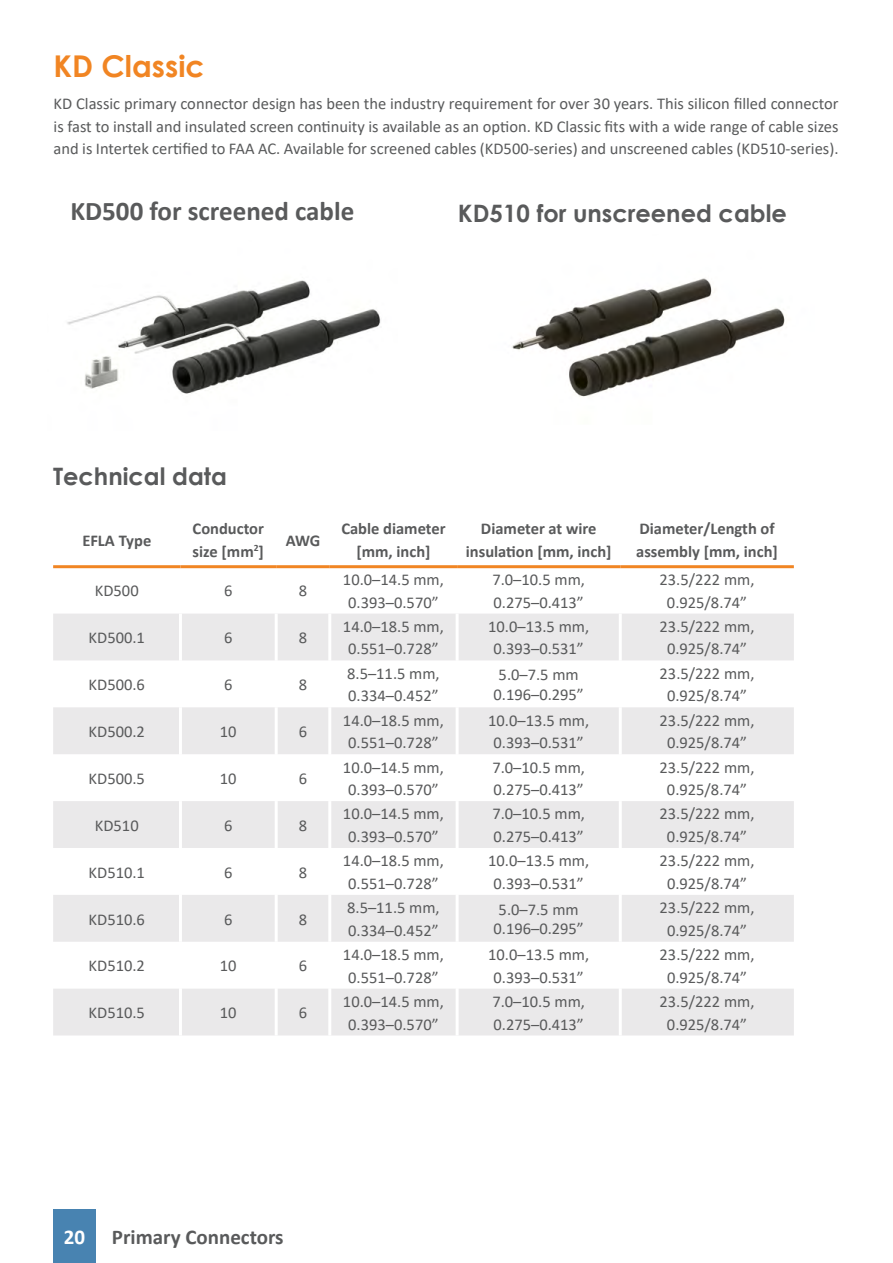
<style>
.page{position:relative;width:893px;height:1263px;background:#fff}
.page>*{position:absolute;margin:0;border:0;box-sizing:border-box;transform-origin:0 0}
.t1{font:700 30px "Century Gothic";color:#f18523}
.t2{font:700 27px "Calibri";color:#595a5b}
.t3{font:700 24px "Century Gothic";color:#595a5b}
.t4{font:700 21px "Calibri";color:#595a5b}
.t5{font:700 21px "Calibri";color:#fff}
.t6{font:16.5px/22.5px "Calibri";color:#595a5b;text-align:center}
.t7{font:700 16.5px/22.5px "Calibri";color:#595a5b}
</style>
<div class="page">
<div style="left:53px;top:1209px;width:43px;height:54px;background:#4883b1"></div>
<img style="left:67px;top:280px;width:314px;height:114px">
<img style="left:512px;top:278px;width:273px;height:119px">
<svg style="left:53px;top:614px;width:741px;height:421px;fill:#eae9ea"></svg>
<hr style="left:179px;top:614px;width:3px;height:46px;background:#fff">
<hr style="left:275px;top:614px;width:3px;height:46px;background:#fff">
<hr style="left:328px;top:614px;width:3px;height:46px;background:#fff">
<hr style="left:456px;top:614px;width:3px;height:46px;background:#fff">
<hr style="left:619px;top:614px;width:3px;height:46px;background:#fff">
<hr style="left:179px;top:660px;width:3px;height:47px;background:#fff">
<hr style="left:275px;top:660px;width:3px;height:47px;background:#fff">
<hr style="left:328px;top:660px;width:3px;height:47px;background:#fff">
<hr style="left:456px;top:660px;width:3px;height:47px;background:#fff">
<hr style="left:619px;top:660px;width:3px;height:47px;background:#fff">
<hr style="left:179px;top:707px;width:3px;height:47px;background:#fff">
<hr style="left:275px;top:707px;width:3px;height:47px;background:#fff">
<hr style="left:328px;top:707px;width:3px;height:47px;background:#fff">
<hr style="left:456px;top:707px;width:3px;height:47px;background:#fff">
<hr style="left:619px;top:707px;width:3px;height:47px;background:#fff">
<hr style="left:179px;top:754px;width:3px;height:47px;background:#fff">
<hr style="left:275px;top:754px;width:3px;height:47px;background:#fff">
<hr style="left:328px;top:754px;width:3px;height:47px;background:#fff">
<hr style="left:456px;top:754px;width:3px;height:47px;background:#fff">
<hr style="left:619px;top:754px;width:3px;height:47px;background:#fff">
<hr style="left:179px;top:801px;width:3px;height:47px;background:#fff">
<hr style="left:275px;top:801px;width:3px;height:47px;background:#fff">
<hr style="left:328px;top:801px;width:3px;height:47px;background:#fff">
<hr style="left:456px;top:801px;width:3px;height:47px;background:#fff">
<hr style="left:619px;top:801px;width:3px;height:47px;background:#fff">
<hr style="left:179px;top:848px;width:3px;height:47px;background:#fff">
<hr style="left:275px;top:848px;width:3px;height:47px;background:#fff">
<hr style="left:328px;top:848px;width:3px;height:47px;background:#fff">
<hr style="left:456px;top:848px;width:3px;height:47px;background:#fff">
<hr style="left:619px;top:848px;width:3px;height:47px;background:#fff">
<hr style="left:179px;top:895px;width:3px;height:47px;background:#fff">
<hr style="left:275px;top:895px;width:3px;height:47px;background:#fff">
<hr style="left:328px;top:895px;width:3px;height:47px;background:#fff">
<hr style="left:456px;top:895px;width:3px;height:47px;background:#fff">
<hr style="left:619px;top:895px;width:3px;height:47px;background:#fff">
<hr style="left:179px;top:942px;width:3px;height:47px;background:#fff">
<hr style="left:275px;top:942px;width:3px;height:47px;background:#fff">
<hr style="left:328px;top:942px;width:3px;height:47px;background:#fff">
<hr style="left:456px;top:942px;width:3px;height:47px;background:#fff">
<hr style="left:619px;top:942px;width:3px;height:47px;background:#fff">
<hr style="left:179px;top:989px;width:3px;height:46px;background:#fff">
<hr style="left:275px;top:989px;width:3px;height:46px;background:#fff">
<hr style="left:328px;top:989px;width:3px;height:46px;background:#fff">
<hr style="left:456px;top:989px;width:3px;height:46px;background:#fff">
<hr style="left:619px;top:989px;width:3px;height:46px;background:#fff">
<hr style="left:53px;top:565px;width:127px;height:3px;background:#f18523">
<hr style="left:180px;top:565px;width:96px;height:3px;background:#f18523">
<hr style="left:276px;top:565px;width:54px;height:3px;background:#f18523">
<hr style="left:330px;top:565px;width:127px;height:3px;background:#f18523">
<hr style="left:457px;top:565px;width:163px;height:3px;background:#f18523">
<hr style="left:620px;top:565px;width:174px;height:3px;background:#f18523">
<h1 class="t1" style="left:54px;top:43px;width:153px">KD Classic</h1>
<p class="t6" style="left:54px;top:92px;width:786px;text-align:justify">KD Classic primary connector design has been the industry requirement for over 30 years. This silicon filled connector is fast to install and insulated screen continuity is available as an option. KD Classic fits with a wide range of cable sizes and is Intertek certified to FAA AC. Available for screened cables (KD500-series) and unscreened cables (KD510-series).</p>
<h2 class="t2" style="left:71px;top:192px;width:285px">KD500 for screened cable</h2>
<h3 class="t3" style="left:458px;top:195px;width:330px">KD510 for unscreened cable</h3>
<h3 class="t3" style="left:53px;top:458px;width:175px">Technical data</h3>
<p class="t7" style="left:82px;top:529px;width:70px">EFLA Type</p>
<p class="t7" style="left:193px;top:517px;width:73px">Conductor size [mm<sup>2</sup>]</p>
<p class="t7" style="left:286px;top:529px;width:36px">AWG</p>
<p class="t7" style="left:341px;top:517px;width:106px;text-align:center">Cable diameter [mm, inch]</p>
<p class="t7" style="left:466px;top:517px;width:147px;text-align:center">Diameter at wire insulation [mm, inch]</p>
<p class="t7" style="left:636px;top:517px;width:143px">Diameter/Length of assembly [mm, inch]</p>
<p class="t6" style="left:95px;top:579px;width:45px">KD500</p>
<p class="t6" style="left:224px;top:579px;width:10px">6</p>
<p class="t6" style="left:299px;top:579px;width:10px">8</p>
<p class="t6" style="left:343px;top:568px;width:102px">10.0–14.5 mm,<br>0.393–0.570”</p>
<p class="t6" style="left:492px;top:568px;width:94px;text-align:left">7.0–10.5 mm,<br>0.275–0.413”</p>
<p class="t6" style="left:660px;top:568px;width:96px">23.5/222 mm,<br>0.925/8.74”</p>
<p class="t6" style="left:89px;top:626px;width:58px">KD500.1</p>
<p class="t6" style="left:224px;top:626px;width:10px">6</p>
<p class="t6" style="left:299px;top:626px;width:10px">8</p>
<p class="t6" style="left:343px;top:615px;width:102px">14.0–18.5 mm,<br>0.551–0.728”</p>
<p class="t6" style="left:488px;top:615px;width:102px">10.0–13.5 mm,<br>0.393–0.531”</p>
<p class="t6" style="left:660px;top:615px;width:96px">23.5/222 mm,<br>0.925/8.74”</p>
<p class="t6" style="left:89px;top:673px;width:58px">KD500.6</p>
<p class="t6" style="left:224px;top:673px;width:10px">6</p>
<p class="t6" style="left:299px;top:673px;width:10px">8</p>
<p class="t6" style="left:347px;top:662px;width:94px;text-align:left">8.5–11.5 mm,<br>0.334–0.452”</p>
<p class="t6" style="left:493px;top:664px;width:92px;line-height:19.8px">5.0–7.5 mm<br>0.196–0.295”</p>
<p class="t6" style="left:660px;top:662px;width:96px">23.5/222 mm,<br>0.925/8.74”</p>
<p class="t6" style="left:89px;top:720px;width:58px">KD500.2</p>
<p class="t6" style="left:220px;top:720px;width:18px">10</p>
<p class="t6" style="left:299px;top:720px;width:10px">6</p>
<p class="t6" style="left:343px;top:708px;width:102px">14.0–18.5 mm,<br>0.551–0.728”</p>
<p class="t6" style="left:488px;top:708px;width:102px">10.0–13.5 mm,<br>0.393–0.531”</p>
<p class="t6" style="left:660px;top:708px;width:96px">23.5/222 mm,<br>0.925/8.74”</p>
<p class="t6" style="left:89px;top:767px;width:58px">KD500.5</p>
<p class="t6" style="left:220px;top:767px;width:18px">10</p>
<p class="t6" style="left:299px;top:767px;width:10px">6</p>
<p class="t6" style="left:343px;top:755px;width:102px">10.0–14.5 mm,<br>0.393–0.570”</p>
<p class="t6" style="left:492px;top:755px;width:94px;text-align:left">7.0–10.5 mm,<br>0.275–0.413”</p>
<p class="t6" style="left:660px;top:755px;width:96px">23.5/222 mm,<br>0.925/8.74”</p>
<p class="t6" style="left:95px;top:813px;width:45px">KD510</p>
<p class="t6" style="left:224px;top:813px;width:10px">6</p>
<p class="t6" style="left:299px;top:813px;width:10px">8</p>
<p class="t6" style="left:343px;top:802px;width:102px">10.0–14.5 mm,<br>0.393–0.570”</p>
<p class="t6" style="left:492px;top:802px;width:94px;text-align:left">7.0–10.5 mm,<br>0.275–0.413”</p>
<p class="t6" style="left:660px;top:802px;width:96px">23.5/222 mm,<br>0.925/8.74”</p>
<p class="t6" style="left:89px;top:860px;width:58px">KD510.1</p>
<p class="t6" style="left:224px;top:860px;width:10px">6</p>
<p class="t6" style="left:299px;top:860px;width:10px">8</p>
<p class="t6" style="left:343px;top:849px;width:102px">14.0–18.5 mm,<br>0.551–0.728”</p>
<p class="t6" style="left:488px;top:849px;width:102px">10.0–13.5 mm,<br>0.393–0.531”</p>
<p class="t6" style="left:660px;top:849px;width:96px">23.5/222 mm,<br>0.925/8.74”</p>
<p class="t6" style="left:89px;top:907px;width:58px">KD510.6</p>
<p class="t6" style="left:224px;top:907px;width:10px">6</p>
<p class="t6" style="left:299px;top:907px;width:10px">8</p>
<p class="t6" style="left:347px;top:896px;width:94px;text-align:left">8.5–11.5 mm,<br>0.334–0.452”</p>
<p class="t6" style="left:493px;top:899px;width:92px;line-height:19.8px">5.0–7.5 mm<br>0.196–0.295”</p>
<p class="t6" style="left:660px;top:896px;width:96px">23.5/222 mm,<br>0.925/8.74”</p>
<p class="t6" style="left:89px;top:954px;width:58px">KD510.2</p>
<p class="t6" style="left:220px;top:954px;width:18px">10</p>
<p class="t6" style="left:299px;top:954px;width:10px">6</p>
<p class="t6" style="left:343px;top:943px;width:102px">14.0–18.5 mm,<br>0.551–0.728”</p>
<p class="t6" style="left:488px;top:943px;width:102px">10.0–13.5 mm,<br>0.393–0.531”</p>
<p class="t6" style="left:660px;top:943px;width:96px">23.5/222 mm,<br>0.925/8.74”</p>
<p class="t6" style="left:89px;top:1001px;width:58px">KD510.5</p>
<p class="t6" style="left:220px;top:1001px;width:18px">10</p>
<p class="t6" style="left:299px;top:1001px;width:10px">6</p>
<p class="t6" style="left:343px;top:990px;width:102px">10.0–14.5 mm,<br>0.393–0.570”</p>
<p class="t6" style="left:492px;top:990px;width:94px;text-align:left">7.0–10.5 mm,<br>0.275–0.413”</p>
<p class="t6" style="left:660px;top:990px;width:96px">23.5/222 mm,<br>0.925/8.74”</p>
<p class="t5" style="left:64px;top:1222px;width:23px">20</p>
<p class="t4" style="left:112px;top:1222px;width:173px">Primary Connectors</p>
</div>
